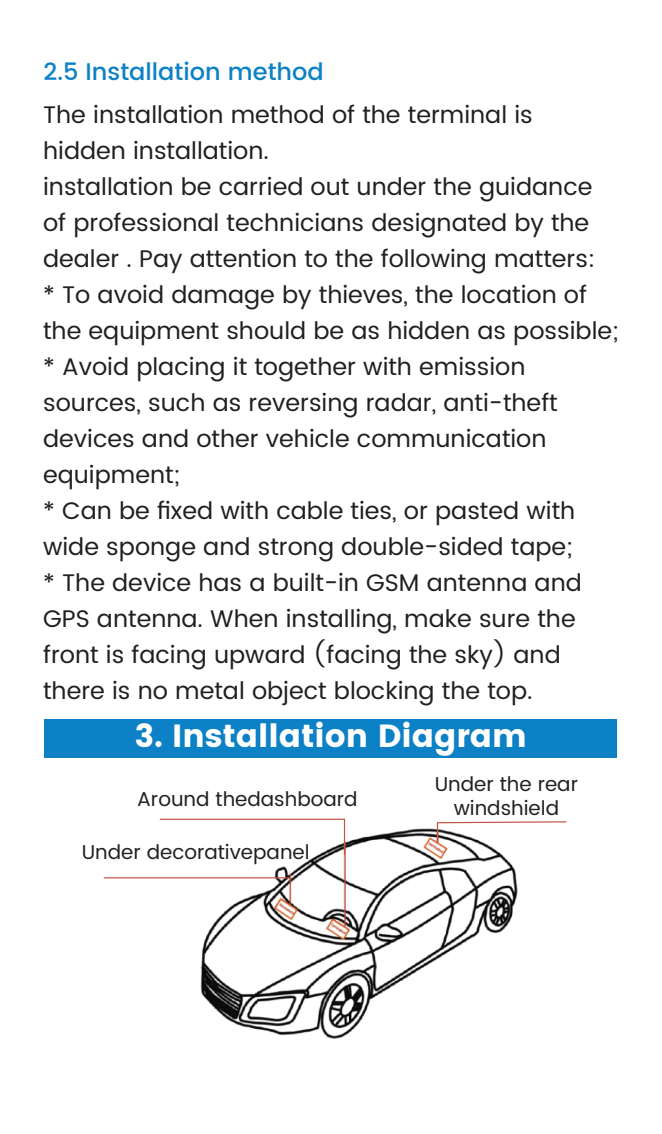
<style>
.page{position:relative;width:662px;height:1134px;background:#fff}
.page>*{position:absolute;margin:0;border:0;box-sizing:border-box;transform-origin:0 0}
.t1{font:32px "Poppins";color:#fff}
.t2{font:24px/36px "Poppins";color:#231f20}
.t3{font:500 24px "Poppins";color:#0c81c5}
.t4{font:20px/24px "Poppins";color:#231f20;text-align:center}
</style>
<div class="page">
<div style="left:45px;top:720px;width:572px;height:38px;background:#0c81c5"></div>
<img style="left:200px;top:819px;width:318px;height:220px">
<svg style="left:103px;top:877px;width:188px;height:4px"></svg>
<svg style="left:159px;top:818px;width:186px;height:38px"></svg>
<svg style="left:436px;top:821px;width:131px;height:21px"></svg>
<p class="t3" style="left:44px;top:54px;width:282px">2.5 Installation method</p>
<p class="t2" style="left:43px;top:97px;width:577px">The installation method of the terminal is hidden installation.<br>installation be carried out under the guidance of professional technicians designated by the dealer . Pay attention to the following matters:<br>* To avoid damage by thieves, the location of the equipment should be as hidden as possible; * Avoid placing it together with emission sources, such as reversing radar, anti-theft devices and other vehicle communication equipment;<br>* Can be fixed with cable ties, or pasted with wide sponge and strong double-sided tape;<br>* The device has a built-in GSM antenna and GPS antenna. When installing, make sure the front is facing upward (facing the sky) and there is no metal object blocking the top.</p>
<h1 class="t1" style="left:135px;top:717px;width:393px">3. Installation Diagram</h1>
<p class="t4" style="left:137px;top:788px;width:222px">Around thedashboard</p>
<p class="t4" style="left:82px;top:840px;width:229px">Under decorativepanel</p>
<p class="t4" style="left:434px;top:772px;width:145px">Under the rear windshield</p>
</div>
